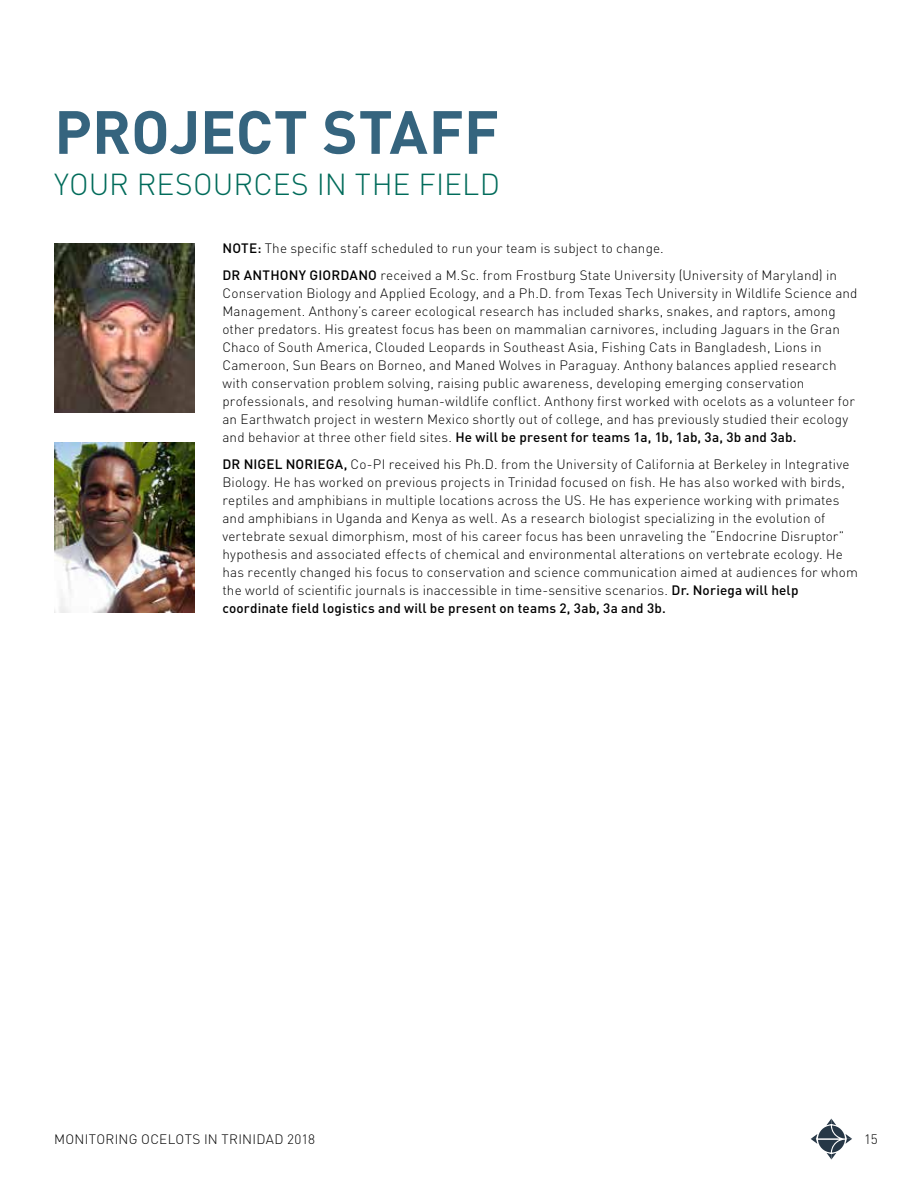
<style>
.page{position:relative;width:918px;height:1188px;background:#fff}
.page>*{position:absolute;margin:0;border:0;box-sizing:border-box;transform-origin:0 0}
.t1{font:700 60px "DINOT";color:#35647e}
.t2{font:300 30px "DINOT";color:#006b5a}
.t3{font:300 13.5px/18px "DINOT";letter-spacing:.01em;color:#000}
.s1{font-weight:500}
</style>
<div class="page">
<svg style="left:811px;top:1119px;width:41px;height:41px"></svg>
<img style="left:54px;top:243px;width:140px;height:170px">
<img style="left:54px;top:443px;width:140px;height:169px">
<h1 class="t1" style="left:54px;top:85px;width:447px">PROJECT STAFF</h1>
<h2 class="t2" style="left:54px;top:161px;width:448px">YOUR RESOURCES IN THE FIELD</h2>
<p class="t3" style="left:222px;top:234px;width:616px;line-height:26.7px"><span class="s1">NOTE:</span> The specific staff scheduled to run your team is subject to change.<br><span class="s1">DR ANTHONY GIORDANO</span> received a M.Sc. from Frostburg State University (University of Maryland) in</p>
<p class="t3" style="left:222px;top:283px;width:637px">Conservation Biology and Applied Ecology, and a Ph.D. from Texas Tech University in Wildlife Science and Management. Anthony’s career ecological research has included sharks, snakes, and raptors, among other predators. His greatest focus has been on mammalian carnivores, including Jaguars in the Gran Chaco of South America, Clouded Leopards in Southeast Asia, Fishing Cats in Bangladesh, Lions in Cameroon, Sun Bears on Borneo, and Maned Wolves in Paraguay. Anthony balances applied research with conservation problem solving, raising public awareness, developing emerging conservation professionals, and resolving human-wildlife conflict. Anthony first worked with ocelots as a volunteer for an Earthwatch project in western Mexico shortly out of college, and has previously studied their ecology and behavior at three other field sites. <span class="s1">He will be present for teams 1a, 1b, 1ab, 3a, 3b and 3ab.</span></p>
<p class="t3" style="left:222px;top:454px;width:637px"><span class="s1">DR NIGEL NORIEGA,</span> Co-PI received his Ph.D. from the University of California at Berkeley in Integrative Biology. He has worked on previous projects in Trinidad focused on fish. He has also worked with birds, reptiles and amphibians in multiple locations across the US. He has experience working with primates and amphibians in Uganda and Kenya as well. As a research biologist specializing in the evolution of vertebrate sexual dimorphism, most of his career focus has been unraveling the “Endocrine Disruptor” hypothesis and associated effects of chemical and environmental alterations on vertebrate ecology. He has recently changed his focus to conservation and science communication aimed at audiences for whom the world of scientific journals is inaccessible in time-sensitive scenarios. <span class="s1">Dr. Noriega will help coordinate field logistics and will be present on teams 2, 3ab, 3a and 3b.</span></p>
<p class="t3" style="left:54px;top:1129px;width:263px">MONITORING OCELOTS IN TRINIDAD 2018</p>
<p class="t3" style="left:864px;top:1129px;width:15px">15</p>
</div>
